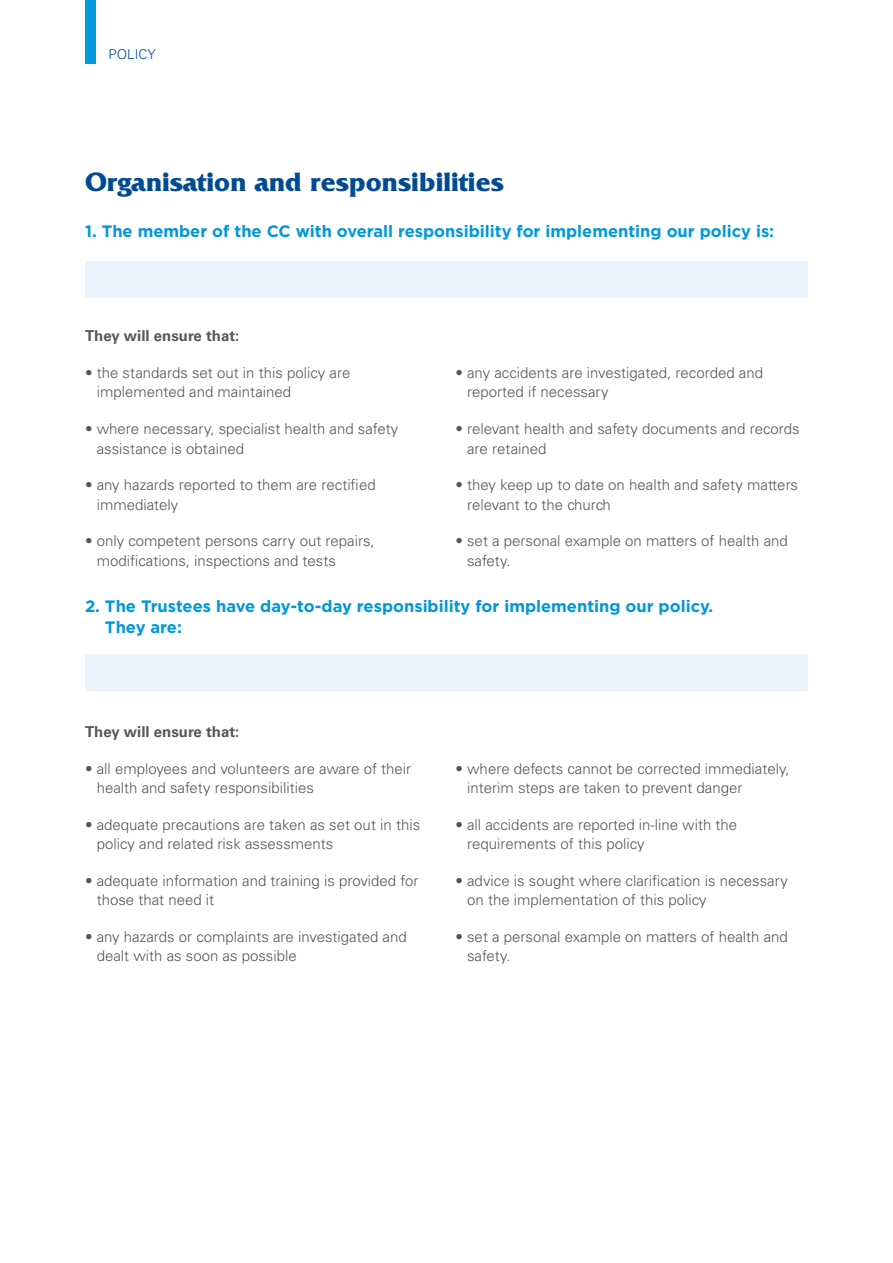
<style>
.page{position:relative;width:893px;height:1263px;background:#fff}
.page>*{position:absolute;margin:0;border:0;box-sizing:border-box;transform-origin:0 0}
.t1{font:700 27.75px "Friz Quadrata";color:#004b93}
.t2{font:700 16.5px/21px "Gotham HTF";color:#0098d8}
.t3{font:300 15px/19.5px "Univers";color:#575756}
.t4{font:700 15px "Univers";color:#575756}
.t5{font:300 13.5px "Univers";color:#004b93}
</style>
<div class="page">
<div style="left:85px;top:0;width:10px;height:64px;background:#0098d8"></div>
<div style="left:85px;top:261px;width:723px;height:37px;background:#edf5fc"></div>
<div style="left:85px;top:654px;width:723px;height:37px;background:#edf5fc"></div>
<p class="t5" style="left:108px;top:46px;width:49px">POLICY</p>
<h1 class="t1" style="left:85px;top:166px;width:420px">Organisation and responsibilities</h1>
<p class="t2" style="left:85px;top:221px;width:691px">1. The member of the CC with overall responsibility for implementing our policy is:</p>
<p class="t4" style="left:85px;top:327px;width:156px">They will ensure that:</p>
<p class="t3" style="left:97px;top:363px;width:255px;text-indent:-12px">• the standards set out in this policy are implemented and maintained</p>
<p class="t3" style="left:97px;top:419px;width:303px;text-indent:-12px">• where necessary, specialist health and safety assistance is obtained</p>
<p class="t3" style="left:97px;top:475px;width:280px;text-indent:-12px">• any hazards reported to them are rectified immediately</p>
<p class="t3" style="left:97px;top:531px;width:280px;text-indent:-12px">• only competent persons carry out repairs, modifications, inspections and tests</p>
<p class="t3" style="left:467px;top:363px;width:297px;text-indent:-12px">• any accidents are investigated, recorded and reported if necessary</p>
<p class="t3" style="left:467px;top:419px;width:334px;text-indent:-12px">• relevant health and safety documents and records are retained</p>
<p class="t3" style="left:467px;top:475px;width:332px;text-indent:-12px">• they keep up to date on health and safety matters relevant to the church</p>
<p class="t3" style="left:467px;top:531px;width:322px;text-indent:-12px">• set a personal example on matters of health and safety.</p>
<p class="t2" style="left:105px;top:595px;width:610px;text-indent:-20px">2. The Trustees have day-to-day responsibility for implementing our policy.<br>They are:</p>
<p class="t4" style="left:85px;top:723px;width:156px">They will ensure that:</p>
<p class="t3" style="left:97px;top:758px;width:316px;text-indent:-12px">• all employees and volunteers are aware of their health and safety responsibilities</p>
<p class="t3" style="left:97px;top:814px;width:325px;text-indent:-12px">• adequate precautions are taken as set out in this policy and related risk assessments</p>
<p class="t3" style="left:97px;top:870px;width:323px;text-indent:-12px">• adequate information and training is provided for those that need it</p>
<p class="t3" style="left:97px;top:926px;width:312px;text-indent:-12px">• any hazards or complaints are investigated and dealt with as soon as possible</p>
<p class="t3" style="left:467px;top:758px;width:324px;text-indent:-12px">• where defects cannot be corrected immediately, interim steps are taken to prevent danger</p>
<p class="t3" style="left:467px;top:814px;width:272px;text-indent:-12px">• all accidents are reported in-line with the requirements of this policy</p>
<p class="t3" style="left:467px;top:870px;width:322px;text-indent:-12px">• advice is sought where clarification is necessary on the implementation of this policy</p>
<p class="t3" style="left:467px;top:926px;width:322px;text-indent:-12px">• set a personal example on matters of health and safety.</p>
</div>
